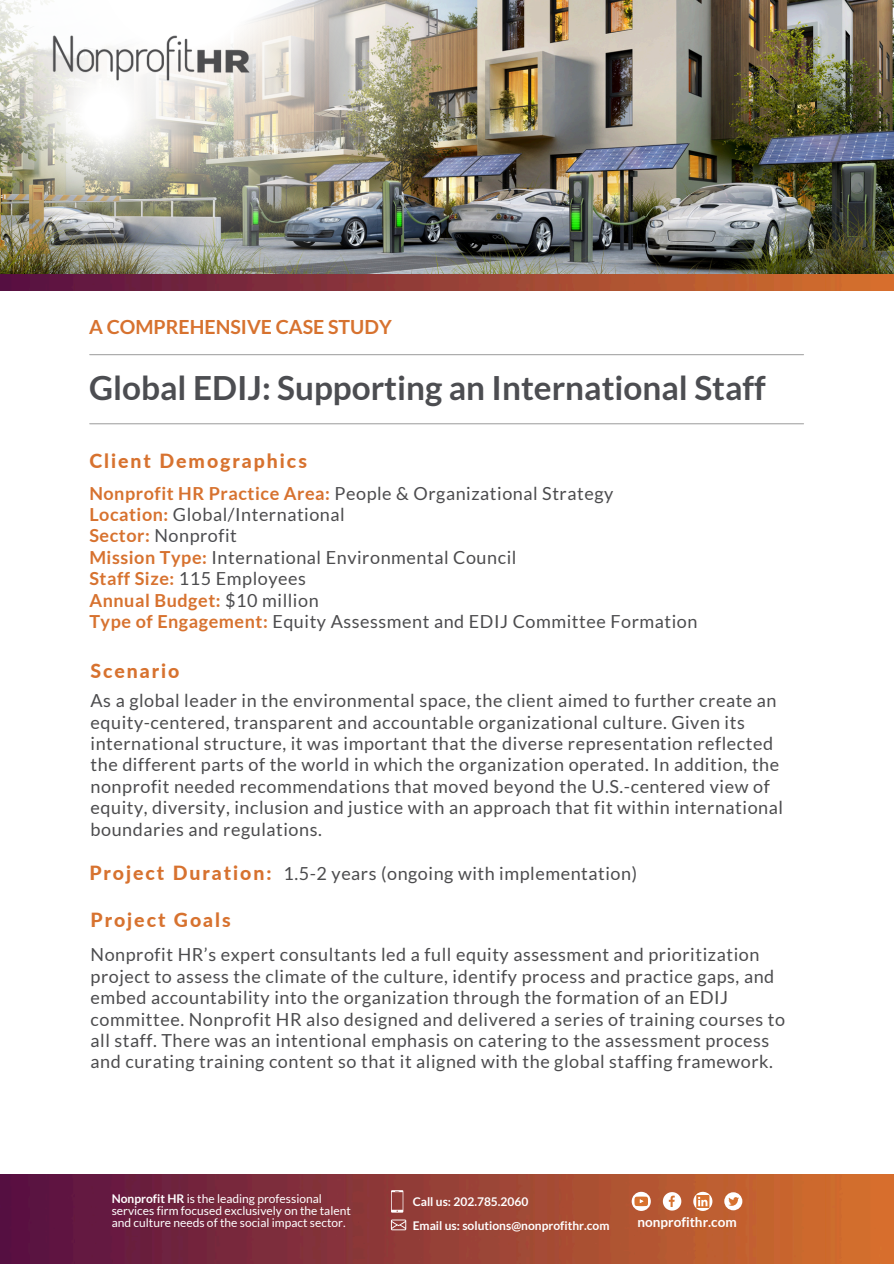
<style>
.page{position:relative;width:894px;height:1264px;background:#fff}
.page>*{position:absolute;margin:0;border:0;box-sizing:border-box;transform-origin:0 0}
.t1{font:700 33.3px "Lato";color:#4c4d51}
.t2{font:800 19.5px "Lato";letter-spacing:.1em;color:#d7722f}
.t3{font:700 19.5px "Lato";color:#d7722f}
.t4{font:18px/21.3px "Lato";letter-spacing:.03em;color:#4c4c4e}
.t5{font:700 13.5px "Lato";color:#fff}
.t6{font:12px/12px "Lato";color:#fff}
.t7{font:700 12px "Lato";color:#fff}
.s1{font-weight:700;color:#d7722f}
.s2{color:#4c4d51}
.s3{font-weight:700}
</style>
<div class="page">
<img style="left:637px;top:0;width:256px;height:274px">
<img style="left:0;top:0;width:637px;height:425px">
<img style="left:0;top:0;width:375px;height:243px">
<img style="left:0;top:0;width:232px;height:240px">
<img style="left:34px;top:2px;width:227px;height:114px">
<hr style="left:90px;top:354px;width:713px;height:1px;background:#a6a6a6">
<hr style="left:90px;top:423px;width:713px;height:1px;background:#a6a6a6">
<img style="left:0;top:1174px;width:893px;height:89px">
<svg style="left:391px;top:1190px;width:12px;height:22px"></svg>
<svg style="left:391px;top:1219px;width:15px;height:11px"></svg>
<img style="left:0;top:274px;width:893px;height:16px">
<div style="left:724px;top:1192px;width:17px;height:18px;background:#fff;border-radius:50%"></div>
<svg style="left:728px;top:1197px;width:10px;height:8px"></svg>
<svg style="left:662px;top:1192px;width:19px;height:18px"></svg>
<svg style="left:631px;top:1191px;width:19px;height:19px"></svg>
<svg style="left:634px;top:1196px;width:13px;height:10px"></svg>
<svg style="left:693px;top:1191px;width:19px;height:19px"></svg>
<svg style="left:696px;top:1194px;width:13px;height:13px"></svg>
<svg style="left:697px;top:1196px;width:10px;height:10px"></svg>
<h2 class="t3" style="left:89px;top:315px;width:304px">A COMPREHENSIVE CASE STUDY</h2>
<h3 class="t1" style="left:89px;top:367px;width:678px">Global EDIJ: Supporting an International Staff</h3>
<h3 class="t2" style="left:89px;top:449px;width:219px">Client Demographics</h3>
<h1 class="t4" style="left:89px;top:482px;width:609px"><span class="s1">Nonprofit HR Practice Area:</span> People &amp; Organizational Strategy<br><span class="s1">Location:</span> Global/International<br><span class="s1">Sector:</span> <span class="s2">Nonprofit<br></span><span class="s1">Mission Type:</span> International Environmental Council<br><span class="s1">Staff Size:</span> 115 Employees<br><span class="s1">Annual Budget:</span> $10 million<br><span class="s1">Type of Engagement:</span> Equity Assessment and EDIJ Committee Formation</h1>
<p class="t2" style="left:90px;top:659px;width:90px">Scenario</p>
<h3 class="t4" style="left:90px;top:689px;width:694px">As a global leader in the environmental space, the client aimed to further create an equity-centered, transparent and accountable organizational culture. Given its international structure, it was important that the diverse representation reflected the different parts of the world in which the organization operated. In addition, the nonprofit needed recommendations that moved beyond the U.S.-centered view of equity, diversity, inclusion and justice with an approach that fit within international boundaries and regulations.</h3>
<h4 class="t2" style="left:89px;top:861px;width:184px">Project Duration:</h4>
<h4 class="t4" style="left:283px;top:862px;width:355px">1.5-2 years (ongoing with implementation)</h4>
<p class="t2" style="left:90px;top:907px;width:142px">Project Goals</p>
<p class="t4" style="left:90px;top:943px;width:696px">Nonprofit HR’s expert consultants led a full equity assessment and prioritization project to assess the climate of the culture, identify process and practice gaps, and embed accountability into the organization through the formation of an EDIJ committee. Nonprofit HR also designed and delivered a series of training courses to all staff. There was an intentional emphasis on catering to the assessment process and curating training content so that it aligned with the global staffing framework.</p>
<p class="t6" style="left:112px;top:1192px;width:241px"><span class="s3">Nonprofit HR</span> is the leading professional services firm focused exclusively on the talent and culture needs of the social impact sector.</p>
<h3 class="t7" style="left:412px;top:1193px;width:117px">Call us: 202.785.2060</h3>
<h4 class="t7" style="left:412px;top:1217px;width:198px">Email us: solutions@nonprofithr.com</h4>
<h4 class="t5" style="left:637px;top:1213px;width:101px">nonprofithr.com</h4>
</div>
